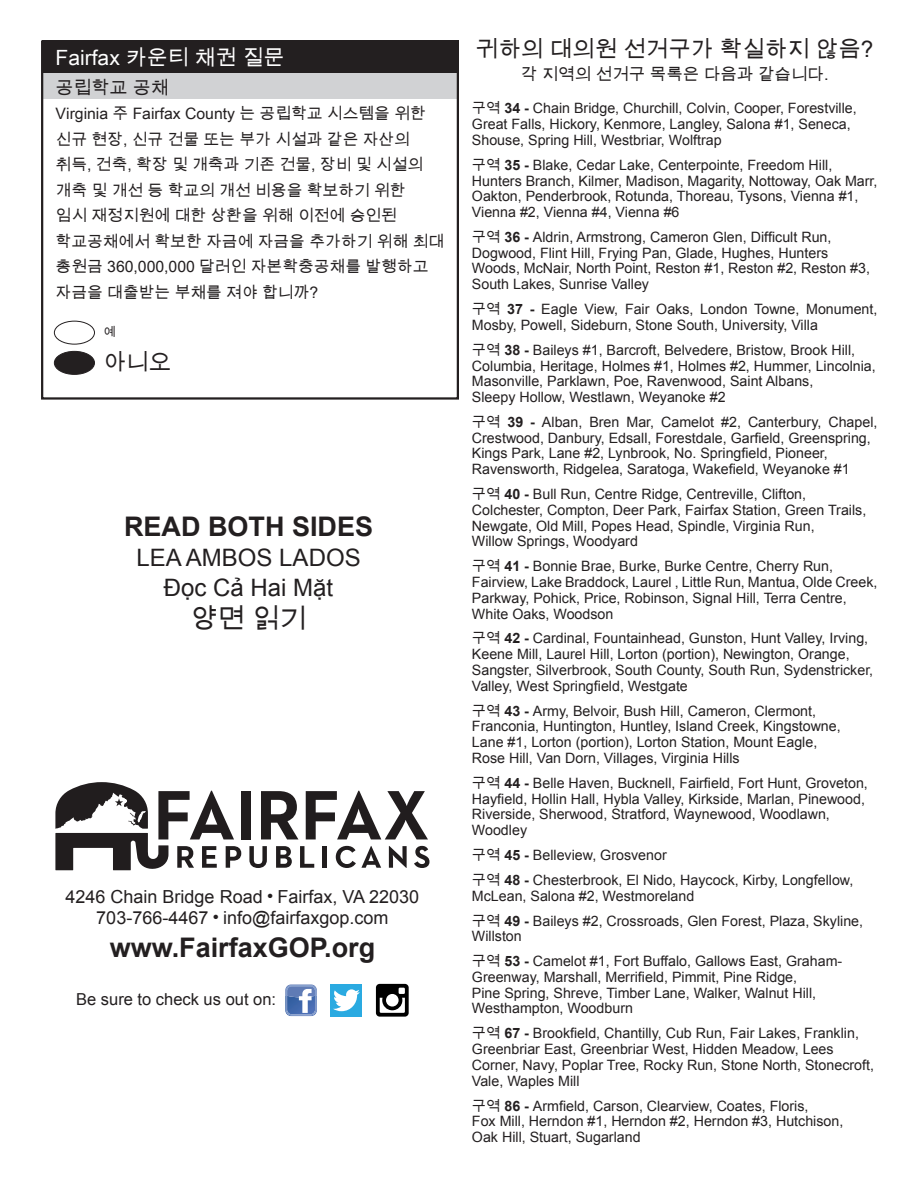
<style>
.page{position:relative;width:918px;height:1188px;background:#fff}
.page>*{position:absolute;margin:0;border:0;box-sizing:border-box;transform-origin:0 0}
.t1{font:700 27px "Arial";color:#231f20}
.t2{font:27px "Arial Unicode MS";color:#231f20}
.t3{font:24px/30px "Arial";color:#231f20;text-align:center}
.t4{font:22.5px "Arial Unicode MS";color:#231f20}
.t5{font:21px "Arial Unicode MS";color:#fff}
.t6{font:18px/21.6px "Arial";color:#231f20;text-align:center}
.t7{font:18px "Arial Unicode MS";color:#231f20}
.t8{font:16.5px "Arial";color:#231f20}
.t9{font:16.5px "Arial Unicode MS";color:#231f20}
.t10{font:15.75px/25.5px "Arial Unicode MS";color:#231f20}
.t11{font:14.25px/15.8px "Arial";color:#231f20}
.t12{font:12px "Arial Unicode MS";color:#231f20}
.s1{font-family:"Arial Unicode MS"}
.s2{font-weight:700}
</style>
<div class="page">
<div style="left:42px;top:72px;width:417px;height:26px;background:#d1d2d4"></div>
<div style="left:42px;top:40px;width:417px;height:33px;background:#231f20"></div>
<div style="left:41px;top:40px;width:418px;height:360px;border:2px solid #231f20"></div>
<div style="left:54px;top:321px;width:41px;height:24px;border:1px solid #231f20;border-radius:50%"></div>
<div style="left:54px;top:351px;width:40px;height:23px;background:#231f20;border-radius:50%"></div>
<div style="left:54px;top:351px;width:41px;height:24px;border:1px solid #231f20;border-radius:50%"></div>
<svg style="left:285px;top:985px;width:32px;height:31px"></svg>
<div style="left:331px;top:984px;width:31px;height:33px;background:#2aaae1"></div>
<svg style="left:333px;top:989px;width:27px;height:22px"></svg>
<svg style="left:376px;top:984px;width:33px;height:33px"></svg>
<div style="left:241px;top:791px;width:10px;height:48px;background:#211d1e"></div>
<svg style="left:261px;top:791px;width:37px;height:48px"></svg>
<svg style="left:306px;top:791px;width:122px;height:48px"></svg>
<svg style="left:249px;top:846px;width:18px;height:22px"></svg>
<svg style="left:276px;top:846px;width:16px;height:22px"></svg>
<svg style="left:300px;top:846px;width:14px;height:22px"></svg>
<hr style="left:323px;top:846px;width:4px;height:22px;background:#211d1e">
<svg style="left:336px;top:846px;width:45px;height:22px"></svg>
<svg style="left:389px;top:846px;width:18px;height:22px"></svg>
<svg style="left:414px;top:846px;width:15px;height:22px"></svg>
<svg style="left:55px;top:782px;width:186px;height:89px"></svg>
<h3 class="t5" style="left:56px;top:42px;width:230px">Fairfax 카운티 채권 질문</h3>
<p class="t7" style="left:56px;top:74px;width:115px">공립학교 공채</p>
<p class="t10" style="left:56px;top:100px;width:390px">Virginia 주 Fairfax County 는 공립학교 시스템을 위한 신규 현장, 신규 건물 또는 부가 시설과 같은 자산의 취득, 건축, 확장 및 개축과 기존 건물, 장비 및 시설의 개축 및 개선 등 학교의 개선 비용을 확보하기 위한<br>임시 재정지원에 대한 상환을 위해 이전에 승인된 학교공채에서 확보한 자금에 자금을 추가하기 위해 최대 총원금 360,000,000 달러인 자본확충공채를 발행하고 자금을 대출받는 부채를 져야 합니까?</p>
<p class="t12" style="left:104px;top:323px;width:13px">예</p>
<h3 class="t4" style="left:104px;top:346px;width:69px">아니오</h3>
<h1 class="t1" style="left:124px;top:509px;width:251px">READ BOTH SIDES</h1>
<h2 class="t3" style="left:137px;top:543px;width:226px">LEA AMBOS LADOS<br>Ðọc Cả Hai Mặt</h2>
<h1 class="t2" style="left:191px;top:599px;width:117px">양면 읽기</h1>
<p class="t6" style="left:66px;top:886px;width:355px">4246 Chain Bridge Road ● Fairfax, VA 22030<br>703-766-4467 ● info@fairfaxgop.com</p>
<h1 class="t1" style="left:110px;top:929px;width:267px">www.FairfaxGOP.org</h1>
<p class="t8" style="left:76px;top:988px;width:201px">Be sure to check us out on:</p>
<h3 class="t4" style="left:476px;top:33px;width:399px">귀하의 대의원 선거구가 확실하지 않음?</h3>
<p class="t9" style="left:521px;top:62px;width:310px">각 지역의 선거구 목록은 다음과 같습니다.</p>
<p class="t11" style="left:472px;top:101px;width:386px"><span class="s1">구역</span> <span class="s2">34 -</span> Chain Bridge, Churchill, Colvin, Cooper, Forestville,<br>Great Falls, Hickory, Kenmore, Langley, Salona #1, Seneca,<br>Shouse, Spring Hill, Westbriar, Wolftrap</p>
<p class="t11" style="left:472px;top:157px;width:407px"><span class="s1">구역</span> <span class="s2">35 -</span> Blake, Cedar Lake, Centerpointe, Freedom Hill, Hunters Branch, Kilmer, Madison, Magarity, Nottoway, Oak Marr, Oakton, Penderbrook, Rotunda, Thoreau, Tysons, Vienna #1, Vienna #2, Vienna #4, Vienna #6</p>
<p class="t11" style="left:472px;top:229px;width:400px"><span class="s1">구역</span> <span class="s2">36 -</span> Aldrin, Armstrong, Cameron Glen, Difficult Run, Dogwood, Flint Hill, Frying Pan, Glade, Hughes, Hunters Woods, McNair, North Point, Reston #1, Reston #2, Reston #3, South Lakes, Sunrise Valley</p>
<p class="t11" style="left:472px;top:301px;width:407px"><span class="s1">구역</span> <span class="s2">37 -</span> Eagle View, Fair Oaks, London Towne, Monument,<br>Mosby, Powell, Sideburn, Stone South, University, Villa</p>
<p class="t11" style="left:472px;top:342px;width:405px"><span class="s1">구역</span> <span class="s2">38 -</span> Baileys #1, Barcroft, Belvedere, Bristow, Brook Hill, Columbia, Heritage, Holmes #1, Holmes #2, Hummer, Lincolnia, Masonville, Parklawn, Poe, Ravenwood, Saint Albans,<br>Sleepy Hollow, Westlawn, Weyanoke #2</p>
<p class="t11" style="left:472px;top:414px;width:407px"><span class="s1">구역</span> <span class="s2">39 -</span> Alban, Bren Mar, Camelot #2, Canterbury, Chapel, Crestwood, Danbury, Edsall, Forestdale, Garfield, Greenspring, Kings Park, Lane #2, Lynbrook, No. Springfield, Pioneer, Ravensworth, Ridgelea, Saratoga, Wakefield, Weyanoke #1</p>
<p class="t11" style="left:472px;top:486px;width:396px"><span class="s1">구역</span> <span class="s2">40 -</span> Bull Run, Centre Ridge, Centreville, Clifton, Colchester, Compton, Deer Park, Fairfax Station, Green Trails, Newgate, Old Mill, Popes Head, Spindle, Virginia Run,<br>Willow Springs, Woodyard</p>
<p class="t11" style="left:472px;top:559px;width:407px"><span class="s1">구역</span> <span class="s2">41 -</span> Bonnie Brae, Burke, Burke Centre, Cherry Run, Fairview, Lake Braddock, Laurel , Little Run, Mantua, Olde Creek, Parkway, Pohick, Price, Robinson, Signal Hill, Terra Centre, White Oaks, Woodson</p>
<p class="t11" style="left:472px;top:631px;width:403px"><span class="s1">구역</span> <span class="s2">42 -</span> Cardinal, Fountainhead, Gunston, Hunt Valley, Irving, Keene Mill, Laurel Hill, Lorton (portion), Newington, Orange, Sangster, Silverbrook, South County, South Run, Sydenstricker, Valley, West Springfield, Westgate</p>
<p class="t11" style="left:472px;top:703px;width:370px"><span class="s1">구역</span> <span class="s2">43 -</span> Army, Belvoir, Bush Hill, Cameron, Clermont, Franconia, Huntington, Huntley, Island Creek, Kingstowne, Lane #1, Lorton (portion), Lorton Station, Mount Eagle, Rose Hill, Van Dorn, Villages, Virginia Hills</p>
<p class="t11" style="left:472px;top:775px;width:397px"><span class="s1">구역</span> <span class="s2">44 -</span> Belle Haven, Bucknell, Fairfield, Fort Hunt, Groveton, Hayfield, Hollin Hall, Hybla Valley, Kirkside, Marlan, Pinewood, Riverside, Sherwood, Stratford, Waynewood, Woodlawn, Woodley</p>
<p class="t11" style="left:472px;top:843px;width:383px;line-height:24.9px"><span class="s1">구역</span> <span class="s2">45 -</span> Belleview, Grosvenor<br><span class="s1">구역</span> <span class="s2">48 -</span> Chesterbrook, El Nido, Haycock, Kirby, Longfellow,</p>
<p class="t11" style="left:472px;top:883px;width:393px;line-height:24.9px">McLean, Salona #2, Westmoreland<br><span class="s1">구역</span> <span class="s2">49 -</span> Baileys #2, Crossroads, Glen Forest, Plaza, Skyline,</p>
<p class="t11" style="left:472px;top:924px;width:372px;line-height:24.9px">Willston<br><span class="s1">구역</span> <span class="s2">53 -</span> Camelot #1, Fort Buffalo, Gallows East, Graham-</p>
<p class="t11" style="left:472px;top:969px;width:346px">Greenway, Marshall, Merrifield, Pimmit, Pine Ridge,<br>Pine Spring, Shreve, Timber Lane, Walker, Walnut Hill,<br>Westhampton, Woodburn</p>
<p class="t11" style="left:472px;top:1026px;width:404px"><span class="s1">구역</span> <span class="s2">67 -</span> Brookfield, Chantilly, Cub Run, Fair Lakes, Franklin, Greenbriar East, Greenbriar West, Hidden Meadow, Lees Corner, Navy, Poplar Tree, Rocky Run, Stone North, Stonecroft, Vale, Waples Mill</p>
<p class="t11" style="left:472px;top:1098px;width:373px"><span class="s1">구역</span> <span class="s2">86 -</span> Armfield, Carson, Clearview, Coates, Floris,<br>Fox Mill, Herndon #1, Herndon #2, Herndon #3, Hutchison,<br>Oak Hill, Stuart, Sugarland</p>
</div>
